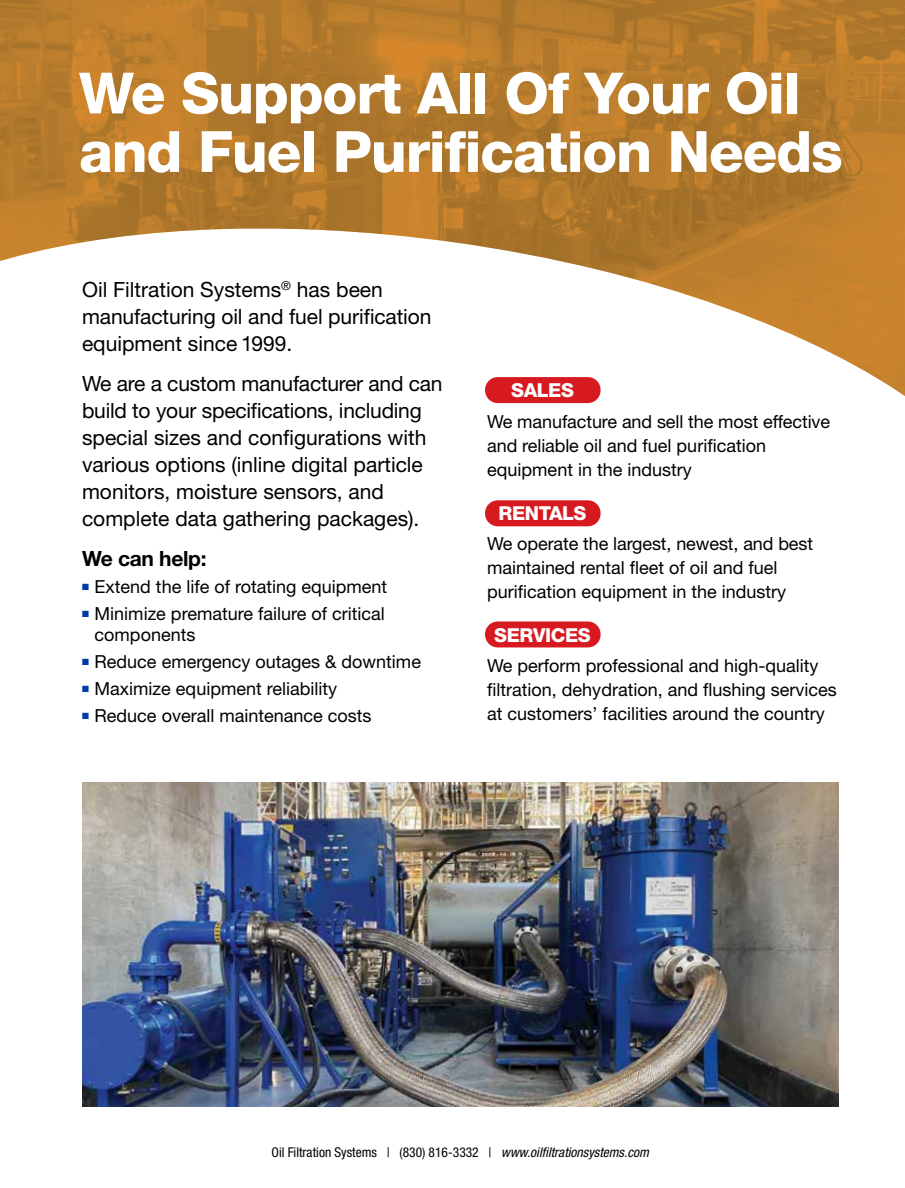
<style>
.page{position:relative;width:905px;height:1188px;background:#fff}
.page>*{position:absolute;margin:0;border:0;box-sizing:border-box;transform-origin:0 0}
.t1{font:800 57px/58.5px "Helvetica Neue LT Std";letter-spacing:-.02em;color:#fff}
.t2{font:21px/27px "Helvetica Neue LT Std";color:#000}
.t3{font:700 21px "Helvetica Neue LT Std";letter-spacing:-.015em;color:#000}
.t4{font:800 19.2px "Helvetica Neue LT Std";letter-spacing:-.02em;color:#fff}
.t5{font:18px/24px "Helvetica Neue LT Std";color:#000}
.t6{font:condensed 13.5px "Helvetica Neue LT Std";color:#000}
.s1{font-style:italic}
</style>
<div class="page">
<img style="left:0;top:0;width:904px;height:404px">
<div style="left:485px;top:621px;width:115px;height:26px;background:#d71920;border-radius:13px"></div>
<div style="left:485px;top:500px;width:115px;height:26px;background:#d71920;border-radius:13px"></div>
<div style="left:485px;top:377px;width:115px;height:26px;background:#d71920;border-radius:13px"></div>
<img style="left:82px;top:783px;width:756px;height:323px">
<h1 class="t1" style="left:79px;top:64px;width:765px">We Support All Of Your Oil and Fuel Purification Needs</h1>
<p class="t2" style="left:82px;top:276px;width:351px">Oil Filtration Systems<sup>®</sup> has been manufacturing oil and fuel purification equipment since 1999.</p>
<p class="t2" style="left:82px;top:369px;width:362px">We are a custom manufacturer and can build to your specifications, including special sizes and configurations with various options (inline digital particle monitors, moisture sensors, and complete data gathering packages).</p>
<p class="t3" style="left:82px;top:545px;width:126px">We can help:</p>
<p class="t5" style="left:82px;top:574px;width:306px"><sup>■</sup> Extend the life of rotating equipment</p>
<p class="t5" style="left:95px;top:603px;width:292px;line-height:21px;text-indent:-13px"><sup>■</sup> Minimize premature failure of critical components</p>
<p class="t5" style="left:82px;top:649px;width:340px"><sup>■</sup> Reduce emergency outages &amp; downtime</p>
<p class="t5" style="left:82px;top:676px;width:256px"><sup>■</sup> Maximize equipment reliability</p>
<p class="t5" style="left:82px;top:703px;width:291px"><sup>■</sup> Reduce overall maintenance costs</p>
<p class="t4" style="left:511px;top:379px;width:64px">SALES</p>
<p class="t5" style="left:487px;top:409px;width:344px">We manufacture and sell the most effective and reliable oil and fuel purification equipment in the industry</p>
<p class="t4" style="left:498px;top:502px;width:89px">RENTALS</p>
<p class="t5" style="left:487px;top:531px;width:327px">We operate the largest, newest, and best maintained rental fleet of oil and fuel purification equipment in the industry</p>
<p class="t4" style="left:494px;top:623px;width:98px">SERVICES</p>
<p class="t5" style="left:487px;top:653px;width:351px">We perform professional and high-quality filtration, dehydration, and flushing services at customers’ facilities around the country</p>
<p class="t6" style="left:271px;top:1144px;width:379px">Oil Filtration Systems | (830) 816-3332 | <span class="s1">www.oilfiltrationsystems.com</span></p>
</div>
